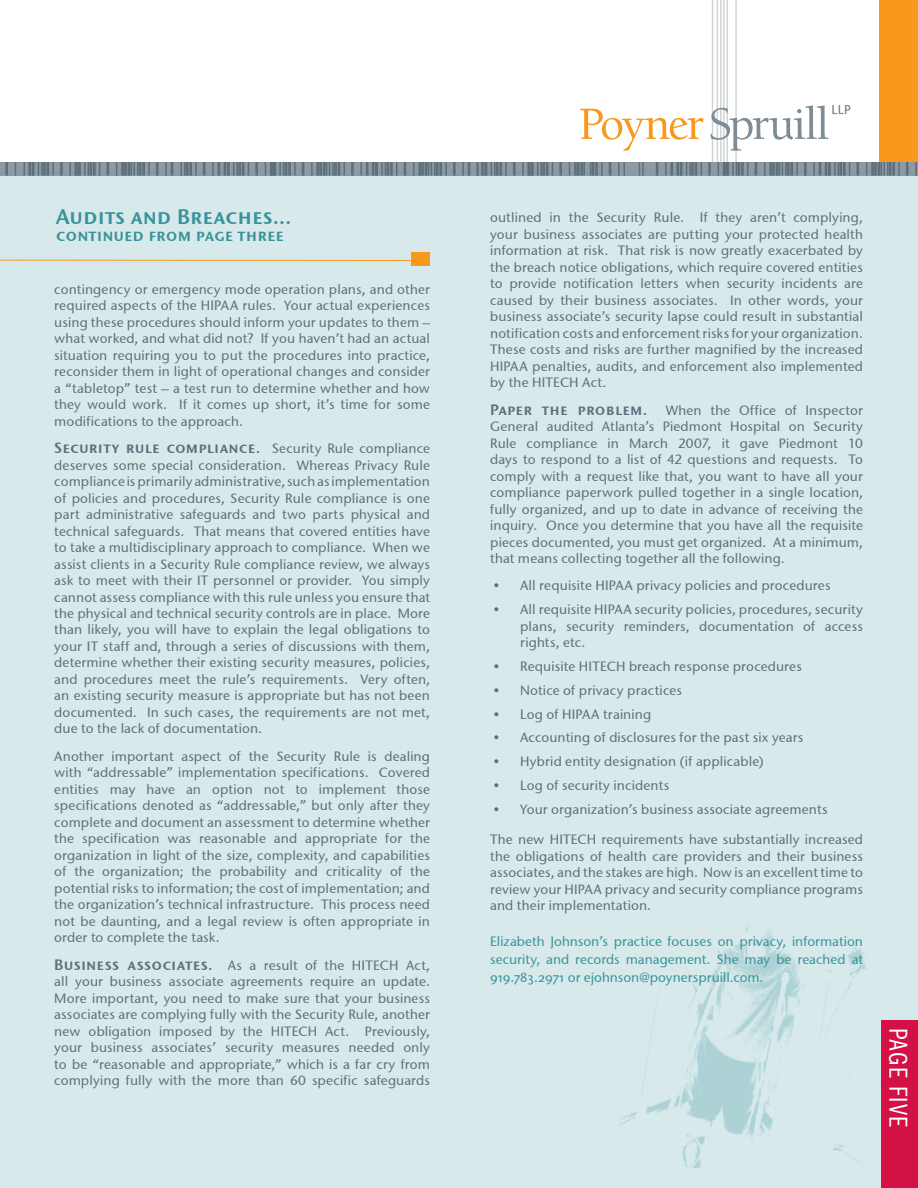
<style>
.page{position:relative;width:918px;height:1188px;background:#fff}
.page>*{position:absolute;margin:0;border:0;box-sizing:border-box;transform-origin:0 0}
.t1{font:condensed 26.7px "Franklin Gothic";letter-spacing:.05em;color:#fff;scale:.9 1}
.t2{font:21px "Stone Sans Semi SCITCTT";color:#38939b}
.t3{font:16.5px "Stone Sans Semi SCITCTT";color:#38939b}
.t4{font:15px "Stone Sans Semi SCITCTT";letter-spacing:.01em;color:#5c6f7b}
.t5{font:13.5px/16.5px "Stone Sans ITCTT Medium";letter-spacing:.01em;color:#5c6f7b;text-align:justify}
.t6{font:13.5px/18px "Stone Sans OSITCTT Medium";color:#38939b;text-align:justify}
.s1{font-family:"Stone Sans ITCTT Medium";font-size:13.5px}
.s2{font-family:"Stone Sans Semi SCITCTT";font-size:15px}
</style>
<div class="page">
<div style="left:880px;top:0;width:38px;height:168px;background:#f8981d"></div>
<hr style="left:727px;top:0;width:1px;height:176px;background:#ced4d7">
<hr style="left:712px;top:0;width:1px;height:176px;background:#ced4d7">
<hr style="left:720px;top:0;width:2px;height:176px;background:#ced4d7">
<hr style="left:723px;top:0;width:2px;height:176px;background:#ced4d7">
<hr style="left:717px;top:0;width:1px;height:176px;background:#ced4d7">
<hr style="left:735px;top:0;width:2px;height:176px;background:#ced4d7">
<svg style="left:580px;top:109px;width:124px;height:42px"></svg>
<svg style="left:710px;top:105px;width:140px;height:46px"></svg>
<div style="left:0;top:164px;width:918px;height:1024px;background:#d7e9eb"></div>
<div style="left:0;top:162px;width:918px;height:14px;background:#8d9aa3"></div>
<svg style="left:302px;top:162px;width:2px;height:14px"></svg>
<svg style="left:351px;top:162px;width:3px;height:14px"></svg>
<svg style="left:311px;top:162px;width:34px;height:14px"></svg>
<svg style="left:404px;top:162px;width:2px;height:14px"></svg>
<svg style="left:361px;top:162px;width:36px;height:14px"></svg>
<svg style="left:453px;top:162px;width:3px;height:14px"></svg>
<svg style="left:462px;top:162px;width:8px;height:14px"></svg>
<svg style="left:413px;top:162px;width:34px;height:14px"></svg>
<svg style="left:203px;top:162px;width:3px;height:14px"></svg>
<svg style="left:181px;top:162px;width:16px;height:14px"></svg>
<svg style="left:255px;top:162px;width:3px;height:14px"></svg>
<svg style="left:212px;top:162px;width:37px;height:14px"></svg>
<svg style="left:265px;top:162px;width:31px;height:14px"></svg>
<svg style="left:106px;top:162px;width:3px;height:14px"></svg>
<svg style="left:156px;top:162px;width:3px;height:14px"></svg>
<svg style="left:165px;top:162px;width:8px;height:14px"></svg>
<svg style="left:116px;top:162px;width:34px;height:14px"></svg>
<svg style="left:60px;top:162px;width:3px;height:14px"></svg>
<svg style="left:23px;top:162px;width:31px;height:14px"></svg>
<svg style="left:69px;top:162px;width:31px;height:14px"></svg>
<svg style="left:755px;top:162px;width:2px;height:14px"></svg>
<svg style="left:804px;top:162px;width:3px;height:14px"></svg>
<svg style="left:764px;top:162px;width:34px;height:14px"></svg>
<svg style="left:856px;top:162px;width:3px;height:14px"></svg>
<svg style="left:813px;top:162px;width:37px;height:14px"></svg>
<svg style="left:915px;top:162px;width:2px;height:14px"></svg>
<svg style="left:906px;top:162px;width:2px;height:14px"></svg>
<svg style="left:866px;top:162px;width:34px;height:14px"></svg>
<svg style="left:656px;top:162px;width:2px;height:14px"></svg>
<svg style="left:639px;top:162px;width:5px;height:14px"></svg>
<svg style="left:708px;top:162px;width:3px;height:14px"></svg>
<svg style="left:665px;top:162px;width:37px;height:14px"></svg>
<svg style="left:718px;top:162px;width:30px;height:14px"></svg>
<svg style="left:559px;top:162px;width:3px;height:14px"></svg>
<svg style="left:609px;top:162px;width:2px;height:14px"></svg>
<svg style="left:618px;top:162px;width:7px;height:14px"></svg>
<svg style="left:569px;top:162px;width:34px;height:14px"></svg>
<svg style="left:513px;top:162px;width:3px;height:14px"></svg>
<svg style="left:476px;top:162px;width:31px;height:14px"></svg>
<svg style="left:522px;top:162px;width:31px;height:14px"></svg>
<svg style="left:15px;top:162px;width:1px;height:14px"></svg>
<svg style="left:5px;top:162px;width:3px;height:14px"></svg>
<hr style="left:0;top:260px;width:411px;height:1px;background:#f8981d">
<div style="left:411px;top:253px;width:19px;height:13px;background:#f8981d"></div>
<img style="left:619px;top:925px;width:299px;height:263px">
<h2 class="t2" style="left:56px;top:204px;width:237px">Audits and Breaches…</h2>
<p class="t3" style="left:56px;top:225px;width:229px">continued from page three</p>
<p class="t5" style="left:54px;top:281px;width:377px">contingency or emergency mode operation plans, and other required aspects of the HIPAA rules. Your actual experiences using these procedures should inform your updates to them – what worked, and what did not? If you haven’t had an actual situation requiring you to put the procedures into practice, reconsider them in light of operational changes and consider a “tabletop” test – a test run to determine whether and how they would work. If it comes up short, it’s time for some modifications to the approach.</p>
<p class="t4" style="left:54px;top:438px;width:377px">Security rule compliance. <span class="s1">Security Rule compliance</span></p>
<p class="t5" style="left:54px;top:456px;width:377px">deserves some special consideration. Whereas Privacy Rule compliance is primarily administrative, such as implementation of policies and procedures, Security Rule compliance is one part administrative safeguards and two parts physical and technical safeguards. That means that covered entities have to take a multidisciplinary approach to compliance. When we assist clients in a Security Rule compliance review, we always ask to meet with their IT personnel or provider. You simply cannot assess compliance with this rule unless you ensure that the physical and technical security controls are in place. More than likely, you will have to explain the legal obligations to your IT staff and, through a series of discussions with them, determine whether their existing security measures, policies, and procedures meet the rule’s requirements. Very often, an existing security measure is appropriate but has not been documented. In such cases, the requirements are not met, due to the lack of documentation.</p>
<p class="t5" style="left:54px;top:748px;width:377px">Another important aspect of the Security Rule is dealing with “addressable” implementation specifications. Covered entities may have an option not to implement those specifications denoted as “addressable,” but only after they complete and document an assessment to determine whether the specification was reasonable and appropriate for the organization in light of the size, complexity, and capabilities of the organization; the probability and criticality of the potential risks to information; the cost of implementation; and the organization’s technical infrastructure. This process need not be daunting, and a legal review is often appropriate in order to complete the task.</p>
<p class="t5" style="left:54px;top:957px;width:377px"><span class="s2">Business associates.</span> As a result of the HITECH Act, all your business associate agreements require an update.<br>More important, you need to make sure that your business associates are complying fully with the Security Rule, another new obligation imposed by the HITECH Act. Previously, your business associates’ security measures needed only to be “reasonable and appropriate,” which is a far cry from complying fully with the more than 60 specific safeguards</p>
<p class="t5" style="left:490px;top:209px;width:374px">outlined in the Security Rule. If they aren’t complying, your business associates are putting your protected health information at risk. That risk is now greatly exacerbated by the breach notice obligations, which require covered entities to provide notification letters when security incidents are caused by their business associates. In other words, your business associate’s security lapse could result in substantial notification costs and enforcement risks for your organization.<br>These costs and risks are further magnified by the increased HIPAA penalties, audits, and enforcement also implemented by the HITECH Act.</p>
<p class="t5" style="left:490px;top:402px;width:374px"><span class="s2">Paper the problem.</span> When the Office of Inspector General audited Atlanta’s Piedmont Hospital on Security Rule compliance in March 2007, it gave Piedmont 10 days to respond to a list of 42 questions and requests. To comply with a request like that, you want to have all your compliance paperwork pulled together in a single location, fully organized, and up to date in advance of receiving the inquiry. Once you determine that you have all the requisite pieces documented, you must get organized. At a minimum, that means collecting together all the following.</p>
<p class="t5" style="left:493px;top:577px;width:339px">• All requisite HIPAA privacy policies and procedures</p>
<p class="t5" style="left:520px;top:601px;width:344px;text-indent:-27px">• All requisite HIPAA security policies, procedures, security plans, security reminders, documentation of access rights, etc.</p>
<p class="t5" style="left:493px;top:658px;width:310px">• Requisite HITECH breach response procedures</p>
<p class="t5" style="left:493px;top:682px;width:191px">• Notice of privacy practices</p>
<p class="t5" style="left:493px;top:706px;width:160px">• Log of HIPAA training</p>
<p class="t5" style="left:493px;top:729px;width:312px">• Accounting of disclosures for the past six years</p>
<p class="t5" style="left:493px;top:753px;width:272px">• Hybrid entity designation (if applicable)</p>
<p class="t5" style="left:493px;top:777px;width:178px">• Log of security incidents</p>
<p class="t5" style="left:493px;top:801px;width:336px">• Your organization’s business associate agreements</p>
<p class="t5" style="left:490px;top:831px;width:374px">The new HITECH requirements have substantially increased the obligations of health care providers and their business associates, and the stakes are high. Now is an excellent time to review your HIPAA privacy and security compliance programs and their implementation.</p>
<p class="t6" style="left:490px;top:932px;width:374px">Elizabeth Johnson’s practice focuses on privacy, information security, and records management. She may be reached at 919.783.2971 or ejohnson@poynerspruill.com.</p>
<h1 class="t1" style="left:913px;top:1028px;width:112px;rotate:90deg">Page Five</h1>
</div>
